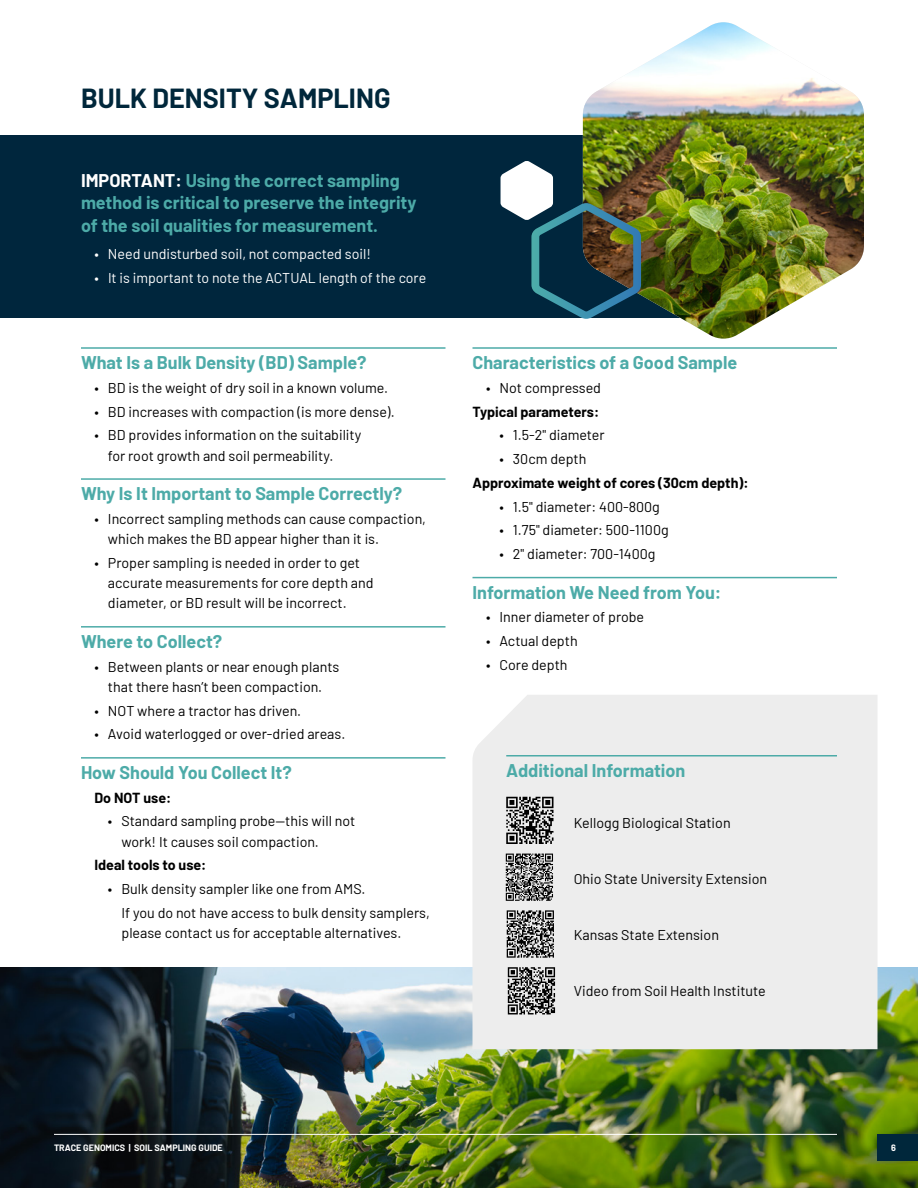
<style>
.page{position:relative;width:918px;height:1188px;background:#fff}
.page>*{position:absolute;margin:0;border:0;box-sizing:border-box;transform-origin:0 0}
.t1{font:700 27px "Barlow";color:#00273b}
.t2{font:700 18px/22.5px "Barlow";color:#4daba8}
.t3{font:14.25px/20.2px "Barlow";color:#000}
.t4{font:14.25px "Barlow";color:#fff}
.t5{font:700 14.25px "Barlow";color:#000}
.t6{font:700 9px "Barlow";color:#fff}
.s1{color:#fff}
</style>
<div class="page">
<img style="left:0;top:967px;width:918px;height:221px">
<div style="left:0;top:135px;width:723px;height:182px;background:#00263d"></div>
<hr style="left:81px;top:347px;width:365px;height:2px;background:#4daba8">
<hr style="left:81px;top:478px;width:365px;height:2px;background:#4daba8">
<hr style="left:81px;top:626px;width:365px;height:2px;background:#4daba8">
<hr style="left:81px;top:757px;width:365px;height:2px;background:#4daba8">
<hr style="left:472px;top:347px;width:365px;height:2px;background:#4daba8">
<hr style="left:472px;top:577px;width:365px;height:1px;background:#4daba8">
<img style="left:583px;top:22px;width:281px;height:317px">
<svg style="left:501px;top:161px;width:140px;height:158px"></svg>
<div style="left:472px;top:695px;width:406px;height:354px;background:#ededed"></div>
<hr style="left:506px;top:755px;width:331px;height:2px;background:#4daba8">
<svg style="left:506px;top:797px;width:48px;height:47px;background:#757575"></svg>
<svg style="left:507px;top:910px;width:47px;height:48px;background:#737373"></svg>
<svg style="left:506px;top:854px;width:47px;height:47px;background:#747474"></svg>
<svg style="left:508px;top:967px;width:47px;height:47px;background:#707070"></svg>
<div style="left:878px;top:1134px;width:40px;height:27px;background:#00273b"></div>
<hr style="left:54px;top:1134px;width:783px;height:1px;background:#fff">
<h1 class="t1" style="left:81px;top:78px;width:311px">BULK DENSITY SAMPLING</h1>
<p class="t2" style="left:81px;top:168px;width:337px"><span class="s1">IMPORTANT:</span> Using the correct sampling method is critical to preserve the integrity of the soil qualities for measurement.</p>
<p class="t4" style="left:94px;top:243px;width:278px">• Need undisturbed soil, not compacted soil!</p>
<p class="t4" style="left:94px;top:267px;width:333px">• It is important to note the ACTUAL length of the core</p>
<p class="t2" style="left:81px;top:350px;width:287px">What Is a Bulk Density (BD) Sample?</p>
<p class="t3" style="left:94px;top:376px;width:295px">• BD is the weight of dry soil in a known volume.</p>
<p class="t3" style="left:94px;top:400px;width:302px">• BD increases with compaction (is more dense).</p>
<p class="t3" style="left:108px;top:424px;width:255px;text-indent:-13px">• BD provides information on the suitability for root growth and soil permeability.</p>
<p class="t2" style="left:81px;top:481px;width:323px">Why Is It Important to Sample Correctly?</p>
<p class="t3" style="left:108px;top:507px;width:319px;text-indent:-13px">• Incorrect sampling methods can cause compaction, which makes the BD appear higher than it is.</p>
<p class="t3" style="left:108px;top:551px;width:267px;text-indent:-13px">• Proper sampling is needed in order to get accurate measurements for core depth and diameter, or BD result will be incorrect.</p>
<p class="t2" style="left:81px;top:629px;width:143px">Where to Collect?</p>
<p class="t3" style="left:94px;top:655px;width:246px;text-align:center">• Between plants or near enough plants that there hasn’t been compaction.</p>
<p class="t3" style="left:94px;top:699px;width:208px">• NOT where a tractor has driven.</p>
<p class="t3" style="left:94px;top:723px;width:252px">• Avoid waterlogged or over-dried areas.</p>
<p class="t2" style="left:81px;top:760px;width:212px">How Should You Collect It?</p>
<p class="t5" style="left:94px;top:787px;width:78px">Do NOT use:</p>
<p class="t3" style="left:121px;top:810px;width:235px;text-indent:-13px">• Standard sampling probe—this will not work! It causes soil compaction.</p>
<p class="t5" style="left:94px;top:855px;width:114px">Ideal tools to use:</p>
<p class="t3" style="left:121px;top:876px;width:310px;line-height:23.7px;text-indent:-13px">• Bulk density sampler like one from AMS.<br>If you do not have access to bulk density samplers,</p>
<p class="t3" style="left:121px;top:922px;width:281px">please contact us for acceptable alternatives.</p>
<p class="t2" style="left:472px;top:350px;width:266px">Characteristics of a Good Sample</p>
<p class="t3" style="left:486px;top:376px;width:117px">• Not compressed</p>
<p class="t5" style="left:472px;top:401px;width:128px">Typical parameters:</p>
<p class="t3" style="left:499px;top:424px;width:107px">• 1.5-2" diameter</p>
<p class="t3" style="left:499px;top:448px;width:89px">• 30cm depth</p>
<p class="t5" style="left:472px;top:472px;width:278px">Approximate weight of cores (30cm depth):</p>
<p class="t3" style="left:499px;top:495px;width:162px">• 1.5" diameter: 400-800g</p>
<p class="t3" style="left:499px;top:519px;width:171px">• 1.75" diameter: 500-1100g</p>
<p class="t3" style="left:499px;top:543px;width:158px">• 2" diameter: 700-1400g</p>
<p class="t2" style="left:472px;top:579px;width:251px">Information We Need from You:</p>
<p class="t3" style="left:486px;top:606px;width:160px">• Inner diameter of probe</p>
<p class="t3" style="left:486px;top:630px;width:93px">• Actual depth</p>
<p class="t3" style="left:486px;top:654px;width:83px">• Core depth</p>
<p class="t2" style="left:506px;top:758px;width:181px">Additional Information</p>
<p class="t3" style="left:574px;top:811px;width:158px">Kellogg Biological Station</p>
<p class="t3" style="left:574px;top:867px;width:195px">Ohio State University Extension</p>
<p class="t3" style="left:574px;top:923px;width:147px">Kansas State Extension</p>
<p class="t3" style="left:574px;top:980px;width:194px">Video from Soil Health Institute</p>
<p class="t6" style="left:54px;top:1141px;width:170px">TRACE GENOMICS | SOIL SAMPLING GUIDE</p>
<p class="t6" style="left:891px;top:1141px;width:6px">6</p>
</div>
